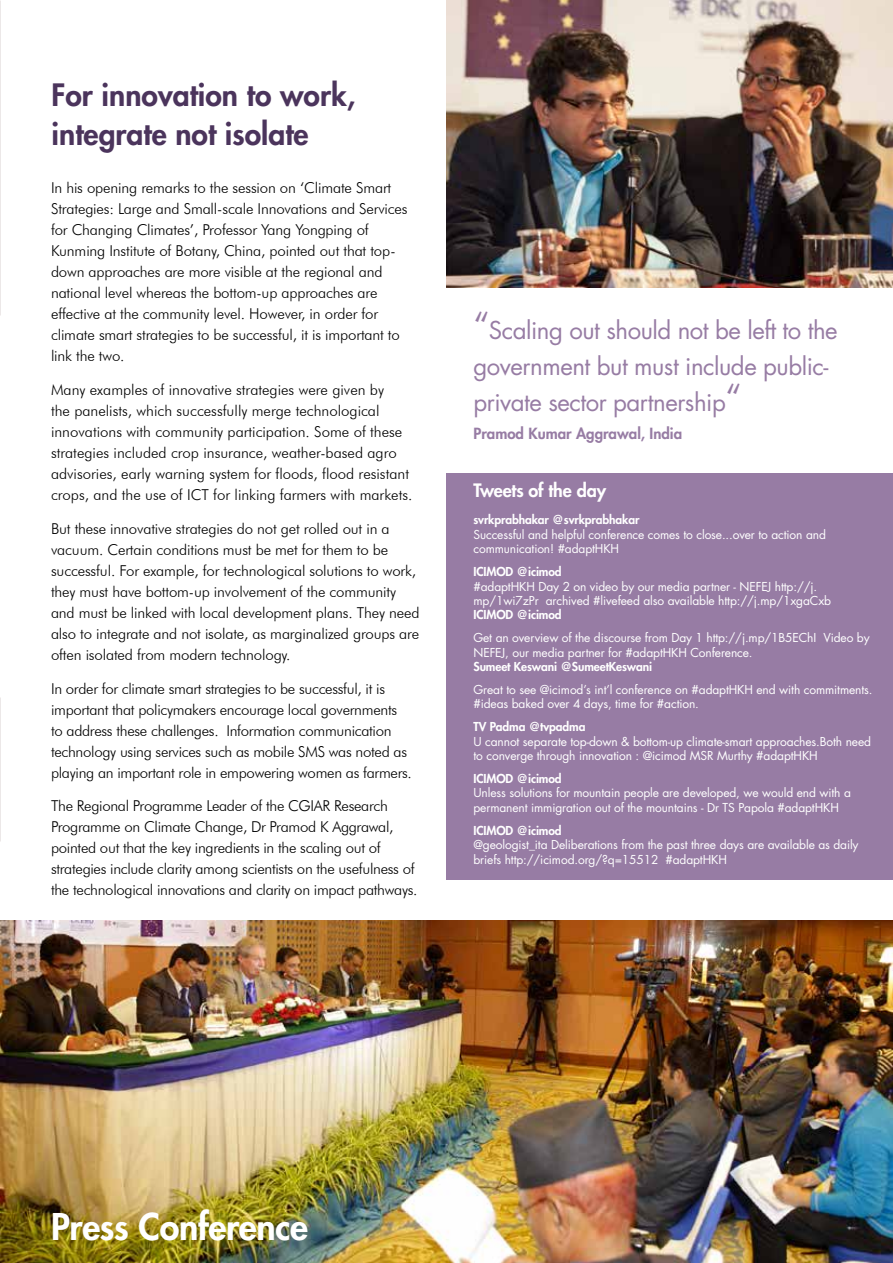
<style>
.page{position:relative;width:893px;height:1263px;background:#fff}
.page>*{position:absolute;margin:0;border:0;box-sizing:border-box;transform-origin:0 0}
.t1{font:800 35.85px "Futura Std";letter-spacing:-.01em;color:#fff}
.t2{font:800 30px/39px "Futura Std";color:#4b345c}
.t3{font:24px/36px "Futura Std";letter-spacing:-.02em;color:#977ca4}
.t4{font:800 18px "Futura Std";letter-spacing:-.01em;color:#fff}
.t5{font:300 15px/21px "Futura BT";letter-spacing:-.01em;color:#000}
.t6{font:800 15px "Futura Std";color:#977ca4}
.t7{font:12px/14.4px "Futura Std";letter-spacing:-.01em;color:#fff}
.t8{font:800 12px "Futura Std";letter-spacing:-.01em;color:#fff}
.s1{font-family:"Futura BT";font-weight:300;font-size:37.5px}
</style>
<div class="page">
<img style="left:446px;top:0;width:447px;height:287px">
<img style="left:0;top:0;width:1px;height:316px">
<div style="left:446px;top:473px;width:447px;height:406px;background:#977ca4"></div>
<img style="left:0;top:921px;width:893px;height:342px">
<h2 class="t2" style="left:52px;top:75px;width:305px">For innovation to work, integrate not isolate</h2>
<p class="t5" style="left:51px;top:177px;width:358px">In his opening remarks to the session on ‘Climate Smart Strategies: Large and Small-scale Innovations and Services for Changing Climates’, Professor Yang Yongping of Kunming Institute of Botany, China, pointed out that top&shy;down approaches are more visible at the regional and national level whereas the bottom-up approaches are effective at the community level. However, in order for climate smart strategies to be successful, it is important to link the two.</p>
<p class="t5" style="left:51px;top:379px;width:363px">Many examples of innovative strategies were given by<br>the panelists, which successfully merge technological innovations with community participation. Some of these strategies included crop insurance, weather-based agro advisories, early warning system for floods, flood resistant crops, and the use of ICT for linking farmers with markets.</p>
<p class="t5" style="left:51px;top:518px;width:370px">But these innovative strategies do not get rolled out in a vacuum. Certain conditions must be met for them to be successful. For example, for technological solutions to work, they must have bottom-up involvement of the community and must be linked with local development plans. They need also to integrate and not isolate, as marginalized groups are often isolated from modern technology.</p>
<p class="t5" style="left:51px;top:678px;width:362px">In order for climate smart strategies to be successful, it is important that policymakers encourage local governments to address these challenges. Information communication technology using services such as mobile SMS was noted as playing an important role in empowering women as farmers.</p>
<p class="t5" style="left:51px;top:795px;width:368px">The Regional Programme Leader of the CGIAR Research Programme on Climate Change, Dr Pramod K Aggrawal, pointed out that the key ingredients in the scaling out of strategies include clarity among scientists on the usefulness of the technological innovations and clarity on impact pathways.</p>
<h3 class="t3" style="left:473px;top:312px;width:366px"><span class="s1">“</span>Scaling out should not be left to the government but must include public&shy;private sector partnership<span class="s1">“</span></h3>
<p class="t6" style="left:473px;top:424px;width:210px">Pramod Kumar Aggrawal, India</p>
<p class="t4" style="left:473px;top:479px;width:134px">Tweets of the day</p>
<p class="t8" style="left:473px;top:512px;width:167px">svrkprabhakar @svrkprabhakar</p>
<p class="t7" style="left:473px;top:527px;width:354px">Successful and helpful conference comes to close...over to action and communication! #adaptHKH</p>
<p class="t8" style="left:473px;top:564px;width:90px">ICIMOD @icimod</p>
<p class="t7" style="left:473px;top:579px;width:359px">#adaptHKH Day 2 on video by our media partner - NEFEJ http://j. mp/1wi7zPr archived #livefeed also available http://j.mp/1xgaCxb</p>
<p class="t8" style="left:473px;top:607px;width:90px">ICIMOD @icimod</p>
<p class="t7" style="left:473px;top:631px;width:398px">Get an overview of the discourse from Day 1 http://j.mp/1B5EChI Video by<br>NEFEJ, our media partner for #adaptHKH Conference.</p>
<p class="t8" style="left:473px;top:659px;width:180px">Sumeet Keswani @SumeetKeswani</p>
<p class="t7" style="left:473px;top:682px;width:401px">Great to see @icimod’s int’l conference on #adaptHKH end with commitments. #ideas baked over 4 days, time for #action.</p>
<p class="t8" style="left:473px;top:719px;width:113px">TV Padma @tvpadma</p>
<p class="t7" style="left:473px;top:734px;width:399px">U cannot separate top-down &amp; bottom-up climate-smart approaches.Both need to converge through innovation : @icimod MSR Murthy #adaptHKH</p>
<p class="t8" style="left:473px;top:771px;width:90px">ICIMOD @icimod</p>
<p class="t7" style="left:473px;top:786px;width:379px">Unless solutions for mountain people are developed, we would end with a permanent immigration out of the mountains - Dr TS Papola #adaptHKH</p>
<p class="t8" style="left:473px;top:823px;width:90px">ICIMOD @icimod</p>
<p class="t7" style="left:473px;top:838px;width:387px">@geologist_ita Deliberations from the past three days are available as daily briefs http://icimod.org/?q=15512 #adaptHKH</p>
<h1 class="t1" style="left:51px;top:1204px;width:259px">Press Conference</h1>
</div>
